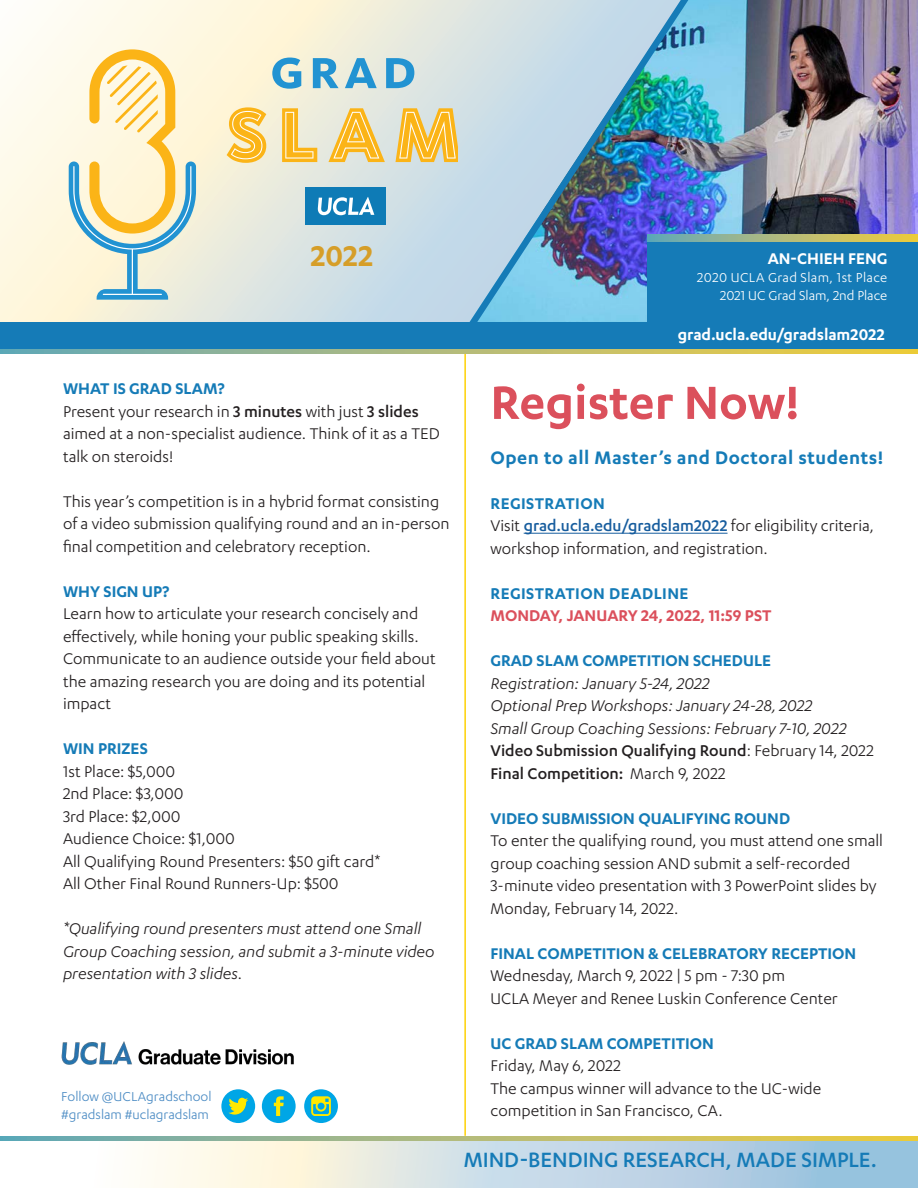
<style>
.page{position:relative;width:918px;height:1188px;background:#fff}
.page>*{position:absolute;margin:0;border:0;box-sizing:border-box;transform-origin:0 0}
.t1{font:600 54px "Karbon";color:#db505c}
.t2{font:600 33.15px "Karbon";color:#d69e28}
.t3{font:500 24px "Karbon";color:#157bb7}
.t4{font:600 21px "Karbon";letter-spacing:.025em;color:#157bb7}
.t5{font:18px/22.5px "Karbon";color:#231f20}
.t6{font:italic 18px/22.5px "Karbon";color:#231f20}
.t7{font:600 18px "Karbon";color:#157bb7}
.t8{font:500 18px "Karbon";color:#231f20}
.t9{font:600 18px/22.5px "Karbon";letter-spacing:.01em;color:#db505c}
.t10{font:600 18px "Karbon";color:#fff}
.t11{font:15px/18px "Karbon";letter-spacing:.02em;color:#fff;text-align:right}
.t12{font:15px/18px "Karbon";color:#4c8cc4}
.s1{font-weight:500}
.s2{font-weight:600;color:#157bb7}
.s3{font-weight:500;color:#175d9e}
.s4{color:#157bb7}
.s5{font-weight:400}
</style>
<div class="page">
<svg style="left:0;top:0;width:918px;height:349px;background:#e9ece1"></svg>
<hr style="left:524px;top:533px;width:204px;height:1px;background:#175d9e">
<hr style="left:464px;top:353px;width:2px;height:783px;background:#fed105">
<svg style="left:0;top:1140px;width:918px;height:48px"></svg>
<svg style="left:1px;top:1136px;width:917px;height:5px;background:#adba7b"></svg>
<svg style="left:227px;top:107px;width:39px;height:56px;background:#face69"></svg>
<svg style="left:282px;top:108px;width:35px;height:54px;background:#f5d079"></svg>
<svg style="left:328px;top:108px;width:57px;height:54px;background:#f0d186"></svg>
<svg style="left:396px;top:108px;width:61px;height:54px;background:#f2c762"></svg>
<svg style="left:272px;top:58px;width:29px;height:31px"></svg>
<svg style="left:313px;top:58px;width:26px;height:30px"></svg>
<svg style="left:345px;top:58px;width:32px;height:30px"></svg>
<svg style="left:386px;top:58px;width:28px;height:30px"></svg>
<svg style="left:69px;top:49px;width:127px;height:251px;background:#e6e2bf"></svg>
<div style="left:221px;top:1089px;width:34px;height:34px;background:#00a6e6;border-radius:50%"></div>
<svg style="left:228px;top:1098px;width:20px;height:17px"></svg>
<div style="left:262px;top:1089px;width:34px;height:34px;background:#00a6e6;border-radius:50%"></div>
<svg style="left:274px;top:1096px;width:10px;height:20px"></svg>
<div style="left:304px;top:1089px;width:34px;height:34px;background:#00a6e6;border-radius:50%"></div>
<svg style="left:311px;top:1096px;width:20px;height:20px"></svg>
<img style="left:61px;top:1041px;width:233px;height:24px">
<svg style="left:0;top:349px;width:918px;height:5px;background:#afbb79"></svg>
<div style="left:305px;top:187px;width:81px;height:38px;background:#0e7bb6"></div>
<svg style="left:318px;top:197px;width:56px;height:18px"></svg>
<img style="left:457px;top:0;width:461px;height:322px">
<div style="left:0;top:322px;width:918px;height:26px;background:#157bb7"></div>
<div style="left:647px;top:238px;width:271px;height:88px;background:#157bb7"></div>
<img style="left:460px;top:0;width:228px;height:322px">
<svg style="left:647px;top:234px;width:271px;height:7px;background:#aeba7a"></svg>
<p class="t2" style="left:311px;top:237px;width:64px">2022</p>
<p class="t7" style="left:63px;top:379px;width:163px">WHAT IS GRAD SLAM?</p>
<p class="t5" style="left:63px;top:400px;width:357px">Present your research in <span class="s1">3 minutes</span> with just <span class="s1">3 slides</span></p>
<p class="t5" style="left:63px;top:422px;width:378px">aimed at a non-specialist audience. Think of it as a TED</p>
<p class="t5" style="left:63px;top:445px;width:112px">talk on steroids!</p>
<p class="t5" style="left:63px;top:490px;width:388px">This year’s competition is in a hybrid format consisting of a video submission qualifying round and an in-person final competition and celebratory reception.</p>
<p class="t7" style="left:63px;top:581px;width:108px">WHY SIGN UP?</p>
<p class="t5" style="left:63px;top:602px;width:357px">Learn how to articulate your research concisely and</p>
<p class="t5" style="left:63px;top:625px;width:357px">effectively, while honing your public speaking skills.</p>
<p class="t5" style="left:63px;top:647px;width:374px">Communicate to an audience outside your field about the amazing research you are doing and its potential impact</p>
<p class="t7" style="left:63px;top:739px;width:86px">WIN PRIZES</p>
<p class="t5" style="left:63px;top:760px;width:114px">1st Place: $5,000</p>
<p class="t5" style="left:63px;top:782px;width:122px">2nd Place: $3,000</p>
<p class="t5" style="left:63px;top:805px;width:119px">3rd Place: $2,000</p>
<p class="t5" style="left:63px;top:827px;width:173px">Audience Choice: $1,000</p>
<p class="t5" style="left:63px;top:850px;width:319px">All Qualifying Round Presenters: $50 gift card*</p>
<p class="t5" style="left:63px;top:872px;width:277px">All Other Final Round Runners-Up: $500</p>
<p class="t6" style="left:63px;top:917px;width:373px">*Qualifying round presenters must attend one Small<br>Group Coaching session, and submit a 3-minute video presentation with 3 slides.</p>
<p class="t12" style="left:61px;top:1087px;width:152px">Follow @UCLAgradschool #gradslam #uclagradslam</p>
<p class="t10" style="left:768px;top:249px;width:121px">AN-CHIEH FENG</p>
<p class="t11" style="left:697px;top:268px;width:192px">2020 UCLA Grad Slam, 1st Place<br>2021 UC Grad Slam, 2nd Place</p>
<p class="t10" style="left:678px;top:325px;width:208px">grad.ucla.edu/gradslam2022</p>
<p class="t1" style="left:490px;top:372px;width:310px">Register Now!</p>
<p class="t4" style="left:490px;top:446px;width:394px">Open to all Master’s and Doctoral students!</p>
<p class="t5" style="left:490px;top:492px;width:385px"><span class="s2">REGISTRATION<br></span>Visit <span class="s3">grad.ucla.edu/gradslam2022</span> for eligibility criteria, workshop information, and registration.</p>
<p class="t9" style="left:490px;top:582px;width:283px"><span class="s4">REGISTRATION DEADLINE<br></span>MONDAY, JANUARY 24, 2022, 11:59 PST</p>
<p class="t7" style="left:490px;top:651px;width:282px">GRAD SLAM COMPETITION SCHEDULE</p>
<p class="t6" style="left:490px;top:672px;width:221px">Registration: January 5-24, 2022</p>
<p class="t6" style="left:490px;top:694px;width:323px">Optional Prep Workshops: January 24-28, 2022</p>
<p class="t6" style="left:490px;top:717px;width:358px">Small Group Coaching Sessions: February 7-10, 2022</p>
<p class="t8" style="left:490px;top:741px;width:385px">Video Submission Qualifying Round<span class="s5">: February 14, 2022</span></p>
<p class="t8" style="left:490px;top:763px;width:237px">Final Competition: <span class="s5">March 9, 2022</span></p>
<p class="t7" style="left:490px;top:808px;width:301px">VIDEO SUBMISSION QUALIFYING ROUND</p>
<p class="t5" style="left:490px;top:829px;width:394px">To enter the qualifying round, you must attend one small group coaching session AND submit a self-recorded 3-minute video presentation with 3 PowerPoint slides by Monday, February 14, 2022.</p>
<p class="t7" style="left:490px;top:943px;width:367px">FINAL COMPETITION &amp; CELEBRATORY RECEPTION</p>
<p class="t5" style="left:490px;top:964px;width:296px">Wednesday, March 9, 2022 | 5 pm - 7:30 pm</p>
<p class="t5" style="left:490px;top:987px;width:349px">UCLA Meyer and Renee Luskin Conference Center</p>
<p class="t7" style="left:490px;top:1033px;width:225px">UC GRAD SLAM COMPETITION</p>
<p class="t5" style="left:490px;top:1054px;width:132px">Friday, May 6, 2022</p>
<p class="t5" style="left:490px;top:1077px;width:332px">The campus winner will advance to the UC-wide</p>
<p class="t5" style="left:490px;top:1099px;width:234px">competition in San Francisco, CA.</p>
<p class="t3" style="left:464px;top:1147px;width:415px">MIND-BENDING RESEARCH, MADE SIMPLE.</p>
</div>
